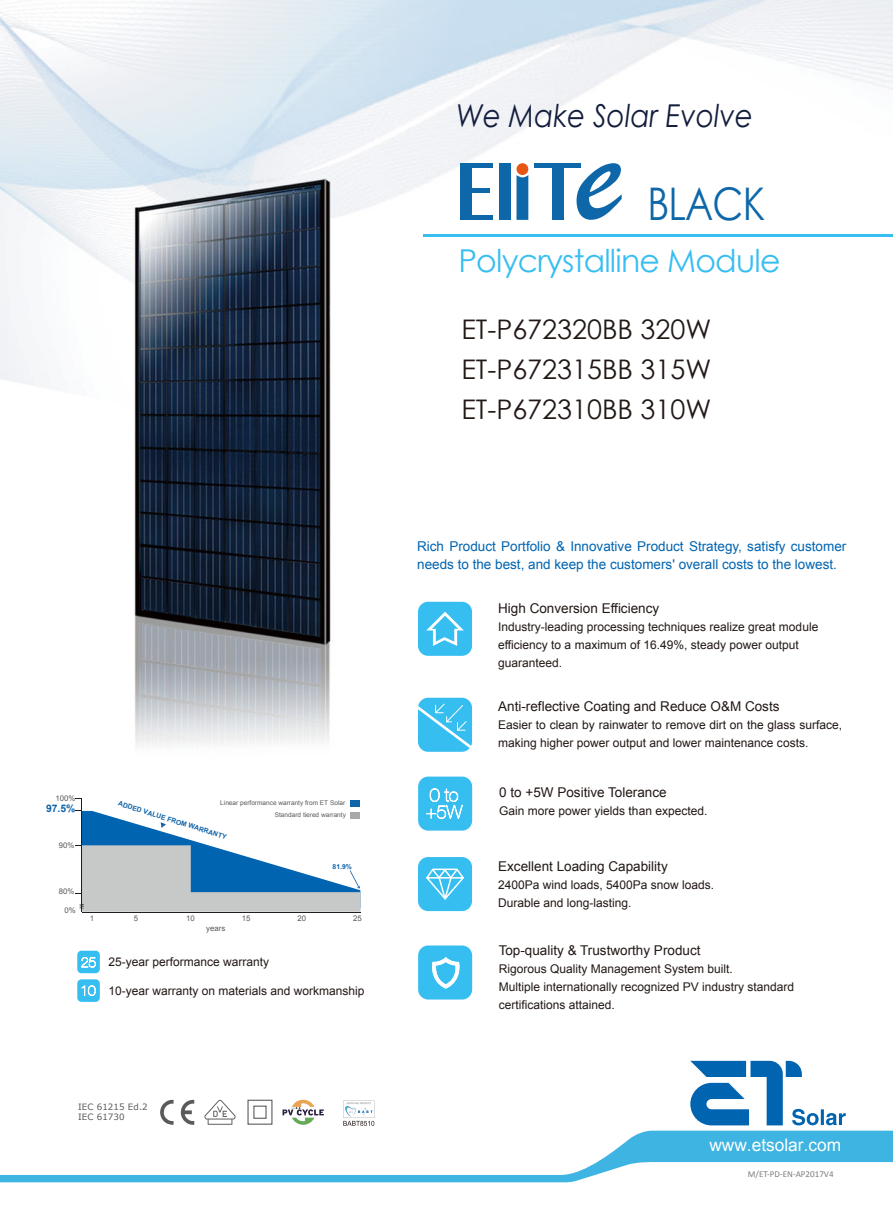
<style>
.page{position:relative;width:893px;height:1212px;background:#fff}
.page>*{position:absolute;margin:0;border:0;box-sizing:border-box;transform-origin:0 0}
.t1{font:45px "Century Gothic";letter-spacing:-.025em;color:#0d67a9;scale:.85 1}
.t2{font:31.5px "Century Gothic";letter-spacing:-.025em;color:#37bef0}
.t3{font:italic 31.5px "Century Gothic";color:#131d3d;scale:.88 1}
.t4{font:27px/39.8px "Century Gothic";color:#221815;text-align:justify}
.t5{font:17.25px "Arial";color:#fff}
.t6{font:13.5px "Arial";color:#221815}
.t7{font:13.5px/18px "Arial";color:#0064b1}
.t8{font:12px/18px "Arial";color:#221815}
.t9{font:700 10.35px "Arial";color:#0f64a9}
.t10{font:9px "Calibri";color:#7d7d7d}
.t11{font:8.7px/10.5px "Verdana";letter-spacing:.01em;color:#585a5c}
.t12{font:7.8px "Arial";color:#585a5b}
.t13{font:700 6.75px "Arial";color:#0f64a9}
.t14{font:6.45px/12px "Arial";color:#585a5b;text-align:right}
.s1{font-family:"Context Reprise Light S Si";font-weight:200;font-size:13.65px;color:#fff}
</style>
<div class="page">
<img style="left:0;top:0;width:893px;height:1183px">
<svg style="left:204px;top:1100px;width:32px;height:25px"></svg>
<svg style="left:160px;top:1100px;width:34px;height:25px"></svg>
<svg style="left:283px;top:1100px;width:41px;height:25px"></svg>
<svg style="left:247px;top:1100px;width:25px;height:25px"></svg>
<svg style="left:343px;top:1100px;width:31px;height:26px"></svg>
<svg style="left:0;top:1130px;width:893px;height:52px"></svg>
<hr style="left:534px;top:163px;width:47px;height:4px;background:#0d67a9">
<hr style="left:460px;top:163px;width:33px;height:4px;background:#0d67a9">
<div style="left:517px;top:163px;width:11px;height:12px;background:#ea5514;border-radius:50%"></div>
<div style="left:499px;top:163px;width:11px;height:57px;background:#0d67a9"></div>
<div style="left:552px;top:164px;width:11px;height:56px;background:#0d67a9"></div>
<hr style="left:460px;top:216px;width:33px;height:4px;background:#0d67a9">
<div style="left:460px;top:163px;width:12px;height:57px;background:#0d67a9"></div>
<hr style="left:460px;top:188px;width:30px;height:4px;background:#0d67a9">
<svg style="left:577px;top:163px;width:45px;height:57px"></svg>
<svg style="left:516px;top:175px;width:12px;height:45px"></svg>
<hr style="left:423px;top:235px;width:470px;height:2px;background:#37bef0">
<div style="left:77px;top:979px;width:23px;height:23px;background:#37bef0;border-radius:4px"></div>
<svg style="left:82px;top:985px;width:14px;height:11px"></svg>
<div style="left:77px;top:951px;width:23px;height:22px;background:#37bef0;border-radius:4px"></div>
<svg style="left:81px;top:957px;width:15px;height:10px"></svg>
<hr style="left:82px;top:912px;width:278px;height:1px;background:#221e1f">
<hr style="left:81px;top:799px;width:1px;height:113px;background:#221e1f">
<div style="left:350px;top:800px;width:10px;height:7px;background:#0f64a9"></div>
<svg style="left:75px;top:811px;width:285px;height:101px"></svg>
<div style="left:418px;top:945px;width:54px;height:54px;background:#37bef0;border-radius:10px"></div>
<svg style="left:432px;top:957px;width:28px;height:31px"></svg>
<div style="left:418px;top:776px;width:54px;height:55px;background:#37bef0;border-radius:10px"></div>
<svg style="left:426px;top:788px;width:37px;height:31px"></svg>
<div style="left:418px;top:602px;width:54px;height:54px;background:#37bef0;border-radius:10px"></div>
<svg style="left:426px;top:612px;width:38px;height:34px"></svg>
<div style="left:418px;top:698px;width:54px;height:54px;background:#37bef0;border-radius:10px"></div>
<svg style="left:418px;top:703px;width:53px;height:45px"></svg>
<div style="left:418px;top:857px;width:54px;height:54px;background:#37bef0;border-radius:10px"></div>
<svg style="left:426px;top:868px;width:38px;height:32px"></svg>
<svg style="left:690px;top:1061px;width:156px;height:64px"></svg>
<p class="t12" style="left:55px;top:793px;width:21px">100%</p>
<p class="t9" style="left:46px;top:801px;width:31px">97.5%</p>
<p class="t12" style="left:59px;top:840px;width:17px">90%</p>
<p class="t12" style="left:59px;top:886px;width:17px">80%</p>
<p class="t12" style="left:65px;top:905px;width:13px">0%</p>
<p class="t14" style="left:220px;top:797px;width:127px">Linear performance warranty from ET Solar<br>Standard tiered warranty</p>
<p class="t13" style="left:120px;top:799px;width:115px;rotate:17deg">ADDED VALUE FROM WARRANTY</p>
<p class="t13" style="left:333px;top:862px;width:21px">81.9%</p>
<p class="t12" style="left:90px;top:913px;width:6px">1</p>
<p class="t12" style="left:134px;top:913px;width:6px">5</p>
<p class="t12" style="left:186px;top:913px;width:10px">10</p>
<p class="t12" style="left:242px;top:913px;width:10px">15</p>
<p class="t12" style="left:297px;top:913px;width:10px">20</p>
<p class="t12" style="left:353px;top:913px;width:10px">25</p>
<p class="t12" style="left:206px;top:923px;width:21px">years</p>
<p class="t8" style="left:81px;top:953px;width:190px"><span class="s1">25</span> 25-year performance warranty</p>
<p class="t8" style="left:80px;top:982px;width:285px"><span class="s1">10</span> 10-year warranty on materials and workmanship</p>
<p class="t11" style="left:78px;top:1101px;width:71px">IEC 61215 Ed.2<br>IEC 61730</p>
<h2 class="t3" style="left:456px;top:94px;width:339px">We Make Solar Evolve</h2>
<h1 class="t1" style="left:648px;top:172px;width:140px">BLACK</h1>
<h2 class="t2" style="left:458px;top:239px;width:324px">Polycrystalline Module</h2>
<h3 class="t4" style="left:461px;top:309px;width:251px">ET-P672320BB 320W ET-P672315BB 315W ET-P672310BB 310W</h3>
<p class="t7" style="left:417px;top:537px;width:431px">Rich Product Portfolio &amp; Innovative Product Strategy, satisfy customer needs to the best, and keep the customers' overall costs to the lowest.</p>
<p class="t6" style="left:498px;top:599px;width:163px">High Conversion Efficiency</p>
<p class="t8" style="left:498px;top:618px;width:322px">Industry-leading processing techniques realize great module efficiency to a maximum of 16.49%, steady power output guaranteed.</p>
<p class="t6" style="left:498px;top:697px;width:283px">Anti-reflective Coating and Reduce O&amp;M Costs</p>
<p class="t8" style="left:498px;top:716px;width:345px">Easier to clean by rainwater to remove dirt on the glass surface, making higher power output and lower maintenance costs.</p>
<p class="t6" style="left:499px;top:783px;width:169px">0 to +5W Positive Tolerance</p>
<p class="t8" style="left:499px;top:802px;width:210px">Gain more power yields than expected.</p>
<p class="t6" style="left:498px;top:857px;width:171px">Excellent Loading Capability</p>
<p class="t8" style="left:498px;top:875px;width:218px">2400Pa wind loads, 5400Pa snow loads.<br>Durable and long-lasting.</p>
<p class="t6" style="left:499px;top:941px;width:203px">Top-quality &amp; Trustworthy Product</p>
<p class="t8" style="left:499px;top:959px;width:297px">Rigorous Quality Management System built.<br>Multiple internationally recognized PV industry standard certifications attained.</p>
<h3 class="t5" style="left:709px;top:1134px;width:133px">www.etsolar.com</h3>
<p class="t10" style="left:748px;top:1168px;width:87px">M/ET-PD-EN-AP2017V4</p>
</div>
